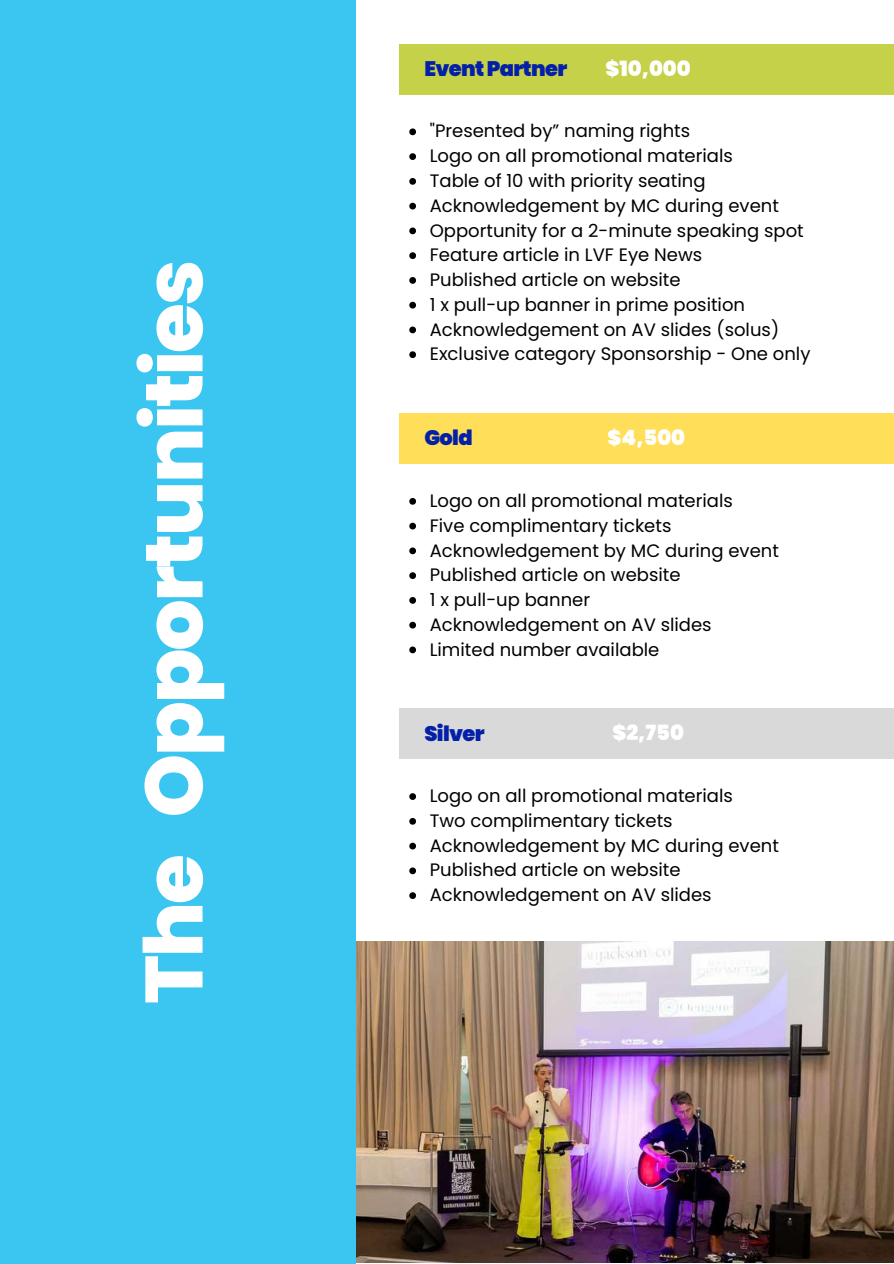
<style>
.page{position:relative;width:894px;height:1264px;background:#fff}
.page>*{position:absolute;margin:0;border:0;box-sizing:border-box;transform-origin:0 0}
.t1{font:800 81px "Poppins";letter-spacing:-.03em;color:#fff}
.t2{font:900 21px "Poppins";letter-spacing:-.03em;color:#0420a9}
.t3{font:900 21px "Poppins";color:#fff}
.t4{font:18px/24.8px "Poppins";color:#000}
</style>
<div class="page">
<div style="left:0;top:0;width:356px;height:1263px;background:#3bc6f1"></div>
<img style="left:356px;top:941px;width:537px;height:321px">
<div style="left:399px;top:709px;width:494px;height:50px;background:#d9d9d9"></div>
<svg style="left:409px;top:793px;width:7px;height:7px"></svg>
<svg style="left:409px;top:818px;width:7px;height:6px"></svg>
<svg style="left:409px;top:842px;width:7px;height:7px"></svg>
<svg style="left:409px;top:867px;width:7px;height:7px"></svg>
<svg style="left:409px;top:892px;width:7px;height:7px"></svg>
<div style="left:399px;top:413px;width:494px;height:51px;background:#ffde59"></div>
<svg style="left:409px;top:498px;width:7px;height:6px"></svg>
<svg style="left:409px;top:522px;width:7px;height:7px"></svg>
<svg style="left:409px;top:547px;width:7px;height:7px"></svg>
<svg style="left:409px;top:572px;width:7px;height:7px"></svg>
<svg style="left:409px;top:597px;width:7px;height:6px"></svg>
<svg style="left:409px;top:621px;width:7px;height:7px"></svg>
<svg style="left:409px;top:646px;width:7px;height:7px"></svg>
<div style="left:399px;top:44px;width:494px;height:50px;background:#c4d149"></div>
<svg style="left:409px;top:128px;width:7px;height:7px"></svg>
<svg style="left:409px;top:153px;width:7px;height:7px"></svg>
<svg style="left:409px;top:178px;width:7px;height:7px"></svg>
<svg style="left:409px;top:203px;width:7px;height:6px"></svg>
<svg style="left:409px;top:227px;width:7px;height:7px"></svg>
<svg style="left:409px;top:252px;width:7px;height:7px"></svg>
<svg style="left:409px;top:277px;width:7px;height:7px"></svg>
<svg style="left:409px;top:302px;width:7px;height:6px"></svg>
<svg style="left:409px;top:326px;width:7px;height:7px"></svg>
<svg style="left:409px;top:351px;width:7px;height:7px"></svg>
<h1 class="t1" style="left:117px;top:1003px;width:745px;rotate:-90deg">The Opportunities</h1>
<p class="t2" style="left:424px;top:54px;width:144px">EventPartner</p>
<p class="t3" style="left:605px;top:53px;width:87px">$10,000</p>
<p class="t4" style="left:429px;top:119px;width:382px">"Presented by” naming rights<br>Logo on all promotional materials<br>Table of 10 with priority seating Acknowledgement by MC during event Opportunity for a 2-minute speaking spot Feature article in LVF Eye News<br>Published article on website<br>1 x pull-up banner in prime position Acknowledgement on AV slides (solus)<br>Exclusive category Sponsorship - One only</p>
<p class="t2" style="left:424px;top:423px;width:50px">Gold</p>
<p class="t3" style="left:607px;top:423px;width:79px">$4,500</p>
<p class="t4" style="left:429px;top:488px;width:350px">Logo on all promotional materials<br>Five complimentary tickets<br>Acknowledgement by MC during event<br>Published article on website<br>1 x pull-up banner<br>Acknowledgement on AV slides<br>Limited number available</p>
<p class="t2" style="left:424px;top:718px;width:62px">Silver</p>
<p class="t3" style="left:612px;top:718px;width:73px">$2,750</p>
<p class="t4" style="left:429px;top:783px;width:350px">Logo on all promotional materials<br>Two complimentary tickets<br>Acknowledgement by MC during event<br>Published article on website<br>Acknowledgement on AV slides</p>
</div>
